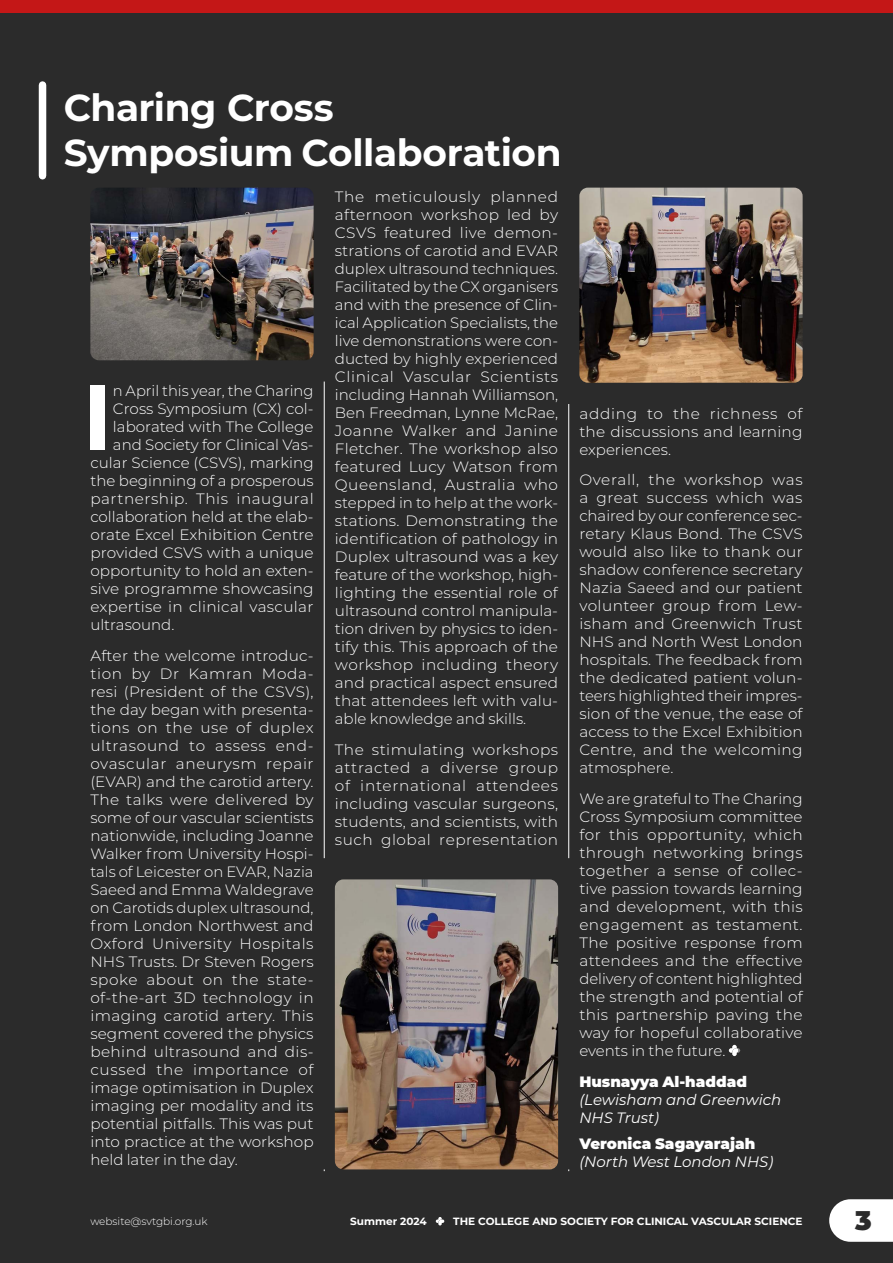
<style>
.page{position:relative;width:893px;height:1263px;background:#2b2b2b}
.page>*{position:absolute;margin:0;border:0;box-sizing:border-box;transform-origin:0 0}
.t1{font:700 92.1px "Montserrat";color:#fff}
.t2{font:700 37.5px/45px "Montserrat";letter-spacing:-.015em;color:#fff}
.t3{font:900 27px "Montserrat";color:#2b2b2b}
.t4{font:300 15px/18px "Montserrat";letter-spacing:.005em;color:#fff;text-align:justify}
.t5{font:italic 15px/18px "Montserrat";color:#fff}
.t6{font:900 15px "Montserrat";color:#fff}
.t7{font:300 15px "Montserrat";letter-spacing:.035em;color:#fff}
.t8{font:700 10.5px "Montserrat";color:#fff}
.t9{font:300 10.5px "Montserrat";color:#fff}
</style>
<div class="page">
<svg style="left:729px;top:1045px;width:11px;height:11px"></svg>
<hr style="left:324px;top:382px;width:1px;height:476px;background:#fff">
<hr style="left:568px;top:404px;width:1px;height:454px;background:#fff">
<div style="left:39px;top:85px;width:7px;height:91px;background:#fff"></div>
<img style="left:90px;top:188px;width:224px;height:172px">
<img style="left:335px;top:879px;width:223px;height:290px">
<img style="left:579px;top:188px;width:224px;height:195px">
<div style="left:0;top:0;width:893px;height:13px;background:#c41717"></div>
<svg style="left:829px;top:1199px;width:64px;height:43px;background:#ececec"></svg>
<svg style="left:436px;top:1217px;width:8px;height:8px"></svg>
<h2 class="t2" style="left:64px;top:84px;width:499px">Charing Cross<br>Symposium Collaboration</h2>
<h1 class="t1" style="left:83px;top:351px;width:32px">I</h1>
<p class="t4" style="left:113px;top:381px;width:202px">n April this year, the Charing</p>
<p class="t4" style="left:113px;top:399px;width:202px">Cross Symposium (CX) col-</p>
<p class="t4" style="left:113px;top:417px;width:202px">laborated with The College</p>
<p class="t4" style="left:113px;top:435px;width:202px">and Society for Clinical Vas-</p>
<p class="t4" style="left:90px;top:453px;width:225px">cular Science (CSVS), marking</p>
<p class="t4" style="left:90px;top:471px;width:225px">the beginning of a prosperous</p>
<p class="t7" style="left:90px;top:489px;width:225px">partnership. This inaugural</p>
<p class="t4" style="left:90px;top:507px;width:225px">collaboration held at the elab-</p>
<p class="t4" style="left:90px;top:525px;width:225px">orate Excel Exhibition Centre</p>
<p class="t4" style="left:90px;top:543px;width:225px">provided CSVS with a unique</p>
<p class="t4" style="left:90px;top:561px;width:225px">opportunity to hold an exten-</p>
<p class="t4" style="left:90px;top:579px;width:225px">sive programme showcasing</p>
<p class="t4" style="left:90px;top:597px;width:225px">expertise in clinical vascular</p>
<p class="t4" style="left:90px;top:615px;width:86px">ultrasound.</p>
<p class="t4" style="left:90px;top:646px;width:225px">After the welcome introduc&shy;tion by Dr Kamran Moda&shy;resi (President of the CSVS), the day began with presenta&shy;tions on the use of duplex ultrasound to assess end&shy;ovascular aneurysm repair (EVAR) and the carotid artery.<br>The talks were delivered by some of our vascular scientists nationwide, including Joanne Walker from University Hospi&shy;tals of Leicester on EVAR, Nazia Saeed and Emma Waldegrave on Carotids duplex ultrasound, from London Northwest and Oxford University Hospitals NHS Trusts. Dr Steven Rogers spoke about on the state&shy;of-the-art 3D technology in imaging carotid artery. This segment covered the physics behind ultrasound and dis&shy;cussed the importance of image optimisation in Duplex imaging per modality and its potential pitfalls. This was put into practice at the workshop held later in the day.</p>
<p class="t4" style="left:335px;top:187px;width:225px">The meticulously planned afternoon workshop led by CSVS featured live demon&shy;strations of carotid and EVAR duplex ultrasound techniques.<br>Facilitated by the CX organisers and with the presence of Clin&shy;ical Application Specialists, the live demonstrations were con&shy;ducted by highly experienced Clinical Vascular Scientists including Hannah Williamson, Ben Freedman, Lynne McRae, Joanne Walker and Janine Fletcher. The workshop also featured Lucy Watson from Queensland, Australia who stepped in to help at the work&shy;stations. Demonstrating the identification of pathology in Duplex ultrasound was a key feature of the workshop, high&shy;lighting the essential role of ultrasound control manipula&shy;tion driven by physics to iden&shy;tify this. This approach of the workshop including theory and practical aspect ensured that attendees left with valu&shy;able knowledge and skills.</p>
<p class="t4" style="left:335px;top:740px;width:225px">The stimulating workshops attracted a diverse group of international attendees including vascular surgeons, students, and scientists, with such global representation</p>
<p class="t4" style="left:579px;top:404px;width:225px">adding to the richness of the discussions and learning experiences.</p>
<p class="t4" style="left:579px;top:470px;width:225px">Overall, the workshop was a great success which was chaired by our conference sec&shy;retary Klaus Bond. The CSVS would also like to thank our shadow conference secretary Nazia Saeed and our patient volunteer group from Lew&shy;isham and Greenwich Trust NHS and North West London hospitals. The feedback from the dedicated patient volun&shy;teers highlighted their impres&shy;sion of the venue, the ease of access to the Excel Exhibition Centre, and the welcoming atmosphere.</p>
<p class="t4" style="left:579px;top:789px;width:225px">We are grateful to The Charing Cross Symposium committee for this opportunity, which through networking brings together a sense of collec&shy;tive passion towards learning and development, with this engagement as testament.<br>The positive response from attendees and the effective delivery of content highlighted the strength and potential of this partnership paving the way for hopeful collaborative events in the future.</p>
<p class="t6" style="left:579px;top:1070px;width:169px">Husnayya Al-haddad</p>
<p class="t5" style="left:579px;top:1090px;width:203px">(Lewisham and Greenwich<br>NHS Trust)</p>
<p class="t6" style="left:579px;top:1133px;width:177px">Veronica Sagayarajah</p>
<p class="t5" style="left:579px;top:1152px;width:195px">(North West London NHS)</p>
<p class="t9" style="left:90px;top:1214px;width:119px">website@svtgbi.org.uk</p>
<p class="t8" style="left:350px;top:1214px;width:78px">Summer 2024</p>
<p class="t8" style="left:453px;top:1214px;width:351px">THE COLLEGE AND SOCIETY FOR CLINICAL VASCULAR SCIENCE</p>
<h3 class="t3" style="left:855px;top:1200px;width:18px">3</h3>
</div>
